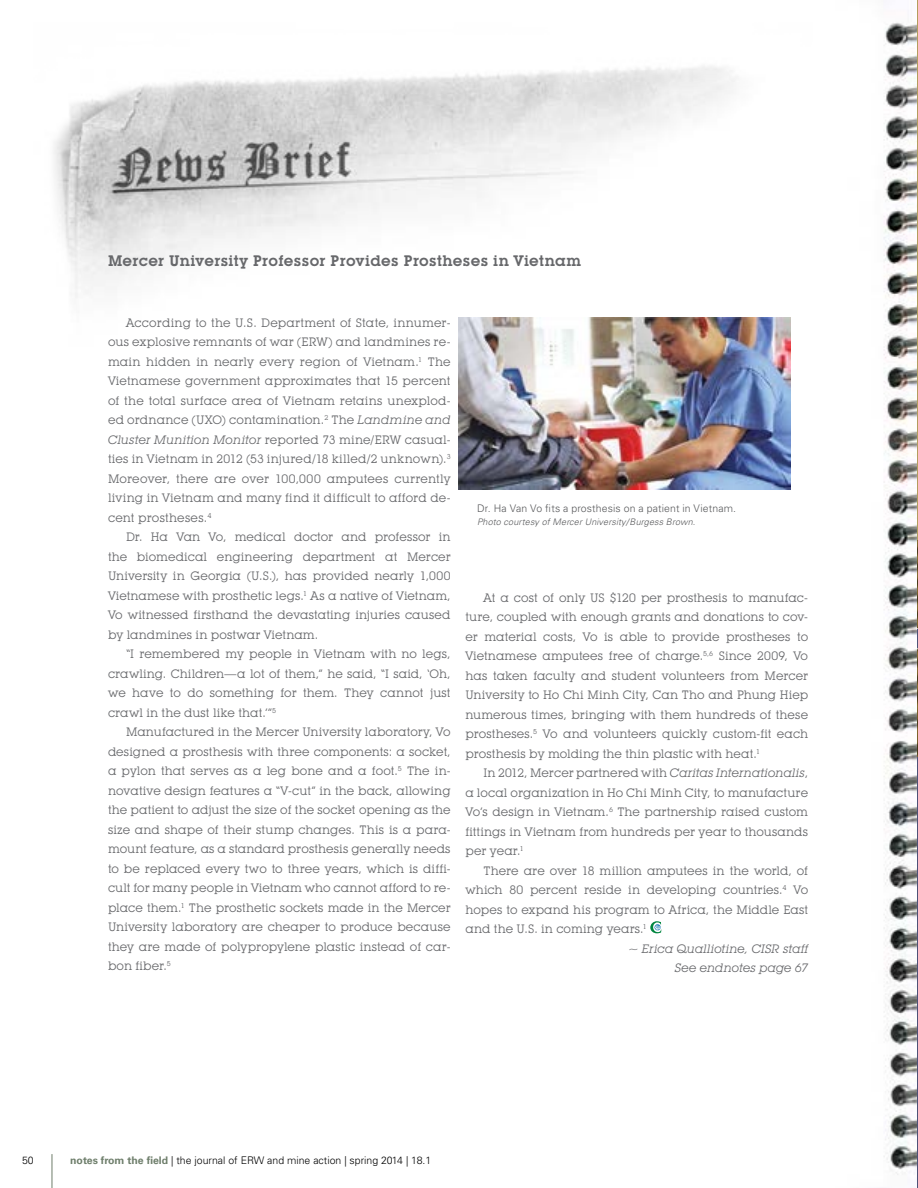
<style>
.page{position:relative;width:918px;height:1188px;background:#fff}
.page>*{position:absolute;margin:0;border:0;box-sizing:border-box;transform-origin:0 0}
.BODY_new{font:600 15px "Lubalin Graph IT Cby BT";letter-spacing:.02em;color:#67686b}
.BODY_new-2{font:12px/19.5px "Lubalin Graph IT Cby BT";letter-spacing:.005em;color:#67686b;text-align:justify}
.BODY_new-3{font:italic 12px "Lubalin Graph IT Cby BT";letter-spacing:.005em;color:#67686b}
.t1{font:300 10.5px "Univers";color:#000}
.BODY_new-4{font:300 10.5px "Univers";letter-spacing:.01em;color:#58595b}
.BODY_new-5{font:italic 300 9px "Univers";letter-spacing:.02em;color:#58595b}
.s1{font-style:italic}
.s2{font-weight:700;color:#6e7e6b}
</style>
<div class="page">
<img style="left:644px;top:22px;width:273px;height:1153px">
<hr style="left:52px;top:1154px;width:1px;height:34px;background:#6e7e6b">
<hr style="left:917px;top:0;width:1px;height:757px;background:#b49c5d">
<img style="left:917px;top:540px;width:1px;height:217px">
<hr style="left:917px;top:757px;width:1px;height:431px;background:#4e5177">
<svg style="left:916px;top:628px;width:2px;height:21px"></svg>
<img style="left:53px;top:23px;width:760px;height:355px">
<svg style="left:650px;top:921px;width:11px;height:12px"></svg>
<img style="left:459px;top:318px;width:331px;height:171px">
<p class="BODY_new" style="left:108px;top:252px;width:475px">Mercer University Professor Provides Prostheses in Vietnam</p>
<p class="BODY_new-2" style="left:108px;top:313px;width:344px;text-indent:18px">According to the U.S. Department of State, innumer&shy;ous explosive remnants of war (ERW) and landmines re&shy;main hidden in nearly every region of Vietnam.<sup>1</sup> The Vietnamese government approximates that 15 percent of the total surface area of Vietnam retains unexplod&shy;ed ordnance (UXO) contamination.<sup>2</sup> The <span class="s1">Landmine and Cluster Munition Monitor</span> reported 73 mine/ERW casual&shy;ties in Vietnam in 2012 (53 injured/18 killed/2 unknown).<sup>3<br></sup>Moreover, there are over 100,000 amputees currently living in Vietnam and many find it difficult to afford de&shy;cent prostheses.<sup>4</sup></p>
<p class="BODY_new-2" style="left:108px;top:527px;width:344px;text-indent:18px">Dr. Ha Van Vo, medical doctor and professor in the biomedical engineering department at Mercer University in Georgia (U.S.), has provided nearly 1,000<br>Vietnamese with prosthetic legs.<sup>1</sup> As a native of Vietnam, Vo witnessed firsthand the devastating injuries caused by landmines in postwar Vietnam.</p>
<p class="BODY_new-2" style="left:108px;top:644px;width:344px;text-indent:18px">“I remembered my people in Vietnam with no legs, crawling. Children—a lot of them,” he said, “I said, ‘Oh, we have to do something for them. They cannot just crawl in the dust like that.’”<sup>5</sup></p>
<p class="BODY_new-2" style="left:108px;top:722px;width:344px;text-indent:18px">Manufactured in the Mercer University laboratory, Vo designed a prosthesis with three components: a socket, a pylon that serves as a leg bone and a foot.<sup>5</sup> The in&shy;novative design features a “V-cut” in the back, allowing the patient to adjust the size of the socket opening as the size and shape of their stump changes. This is a para&shy;mount feature, as a standard prosthesis generally needs to be replaced every two to three years, which is diffi&shy;cult for many people in Vietnam who cannot afford to re&shy;place them.<sup>1</sup> The prosthetic sockets made in the Mercer University laboratory are cheaper to produce because they are made of polypropylene plastic instead of car&shy;bon fiber.<sup>5</sup></p>
<p class="BODY_new-4" style="left:477px;top:502px;width:261px">Dr. Ha Van Vo fits a prosthesis on a patient in Vietnam.</p>
<p class="BODY_new-5" style="left:477px;top:517px;width:220px">Photo courtesy of Mercer University/Burgess Brown.</p>
<p class="BODY_new-2" style="left:465px;top:588px;width:344px;text-indent:18px">At a cost of only US $120 per prosthesis to manufac&shy;ture, coupled with enough grants and donations to cov&shy;er material costs, Vo is able to provide prostheses to Vietnamese amputees free of charge.<sup>5,6</sup> Since 2009, Vo has taken faculty and student volunteers from Mercer University to Ho Chi Minh City, Can Tho and Phung Hiep numerous times, bringing with them hundreds of these prostheses.<sup>5</sup> Vo and volunteers quickly custom-fit each prosthesis by molding the thin plastic with heat.<sup>1</sup></p>
<p class="BODY_new-2" style="left:465px;top:763px;width:344px;text-indent:18px">In 2012, Mercer partnered with <span class="s1">Caritas Internationalis</span>, a local organization in Ho Chi Minh City, to manufacture Vo’s design in Vietnam.<sup>6</sup> The partnership raised custom fittings in Vietnam from hundreds per year to thousands per year.<sup>1</sup></p>
<p class="BODY_new-2" style="left:465px;top:861px;width:344px;text-indent:18px">There are over 18 million amputees in the world, of which 80 percent reside in developing countries.<sup>4</sup> Vo hopes to expand his program to Africa, the Middle East and the U.S. in coming years.<sup>1</sup></p>
<p class="BODY_new-3" style="left:629px;top:941px;width:181px">~ Erica Qualliotine, CISR staff</p>
<p class="BODY_new-3" style="left:675px;top:961px;width:135px">See endnotes page 67</p>
<p class="t1" style="left:22px;top:1154px;width:13px">50</p>
<p class="t1" style="left:70px;top:1154px;width:363px"><span class="s2">notes from the field</span> | the journal of ERW and mine action | spring 2014 | 18.1</p>
</div>
